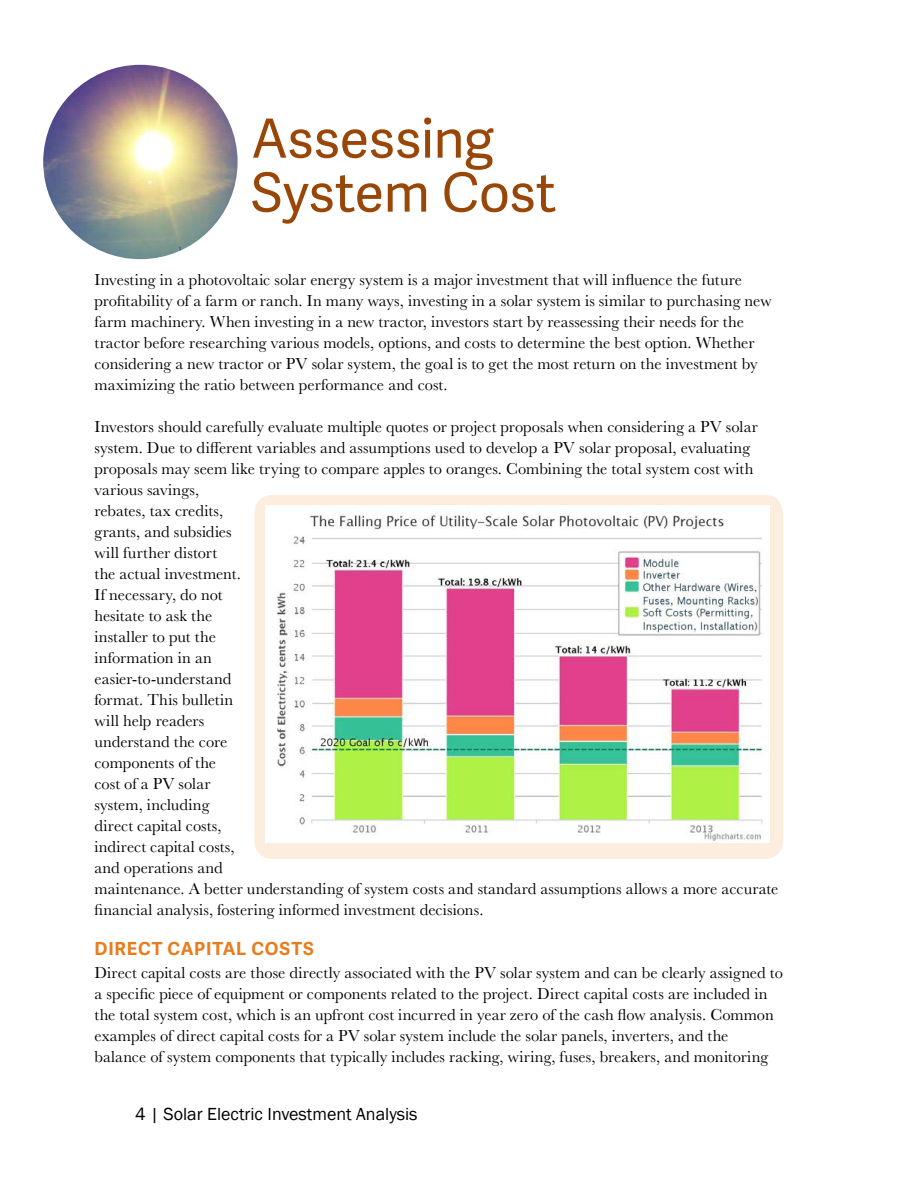
<style>
.page{position:relative;width:918px;height:1188px;background:#fff}
.page>*{position:absolute;margin:0;border:0;box-sizing:border-box;transform-origin:0 0}
.t1{font:54px/54px "Adelle Sans";letter-spacing:-.01em;color:#994708}
.t2{font:18px "Franklin Gothic";color:#000}
.t3{font:700 18px "Adelle Sans";letter-spacing:.045em;color:#e87d1e}
.t4{font:16.5px/21px "Baskerville";letter-spacing:.005em;color:#000}
</style>
<div class="page">
<div style="left:254px;top:495px;width:529px;height:364px;background:#fdeddf;border-radius:18px"></div>
<img style="left:265px;top:506px;width:505px;height:336px">
<img style="left:43px;top:65px;width:195px;height:194px;border-radius:97px">
<h1 class="t1" style="left:251px;top:110px;width:307px">Assessing<br>System Cost</h1>
<p class="t4" style="left:94px;top:269px;width:679px">Investing in a photovoltaic solar energy system is a major investment that will influence the future profitability of a farm or ranch. In many ways, investing in a solar system is similar to purchasing new farm machinery. When investing in a new tractor, investors start by reassessing their needs for the tractor before researching various models, options, and costs to determine the best option. Whether considering a new tractor or PV solar system, the goal is to get the most return on the investment by maximizing the ratio between performance and cost.</p>
<p class="t4" style="left:94px;top:416px;width:685px">Investors should carefully evaluate multiple quotes or project proposals when considering a PV solar system. Due to different variables and assumptions used to develop a PV solar proposal, evaluating proposals may seem like trying to compare apples to oranges. Combining the total system cost with various savings,<br>rebates, tax credits,<br>grants, and subsidies<br>will further distort<br>the actual investment.<br>If necessary, do not<br>hesitate to ask the<br>installer to put the<br>information in an<br>easier-to-understand<br>format. This bulletin<br>will help readers<br>understand the core<br>components of the<br>cost of a PV solar<br>system, including<br>direct capital costs,<br>indirect capital costs,<br>and operations and<br>maintenance. A better understanding of system costs and standard assumptions allows a more accurate financial analysis, fostering informed investment decisions.</p>
<p class="t3" style="left:94px;top:935px;width:221px">DIRECT CAPITAL COSTS</p>
<p class="t4" style="left:94px;top:962px;width:690px">Direct capital costs are those directly associated with the PV solar system and can be clearly assigned to a specific piece of equipment or components related to the project. Direct capital costs are included in the total system cost, which is an upfront cost incurred in year zero of the cash flow analysis. Common examples of direct capital costs for a PV solar system include the solar panels, inverters, and the balance of system components that typically includes racking, wiring, fuses, breakers, and monitoring</p>
<p class="t2" style="left:135px;top:1102px;width:284px">4 | Solar Electric Investment Analysis</p>
</div>
